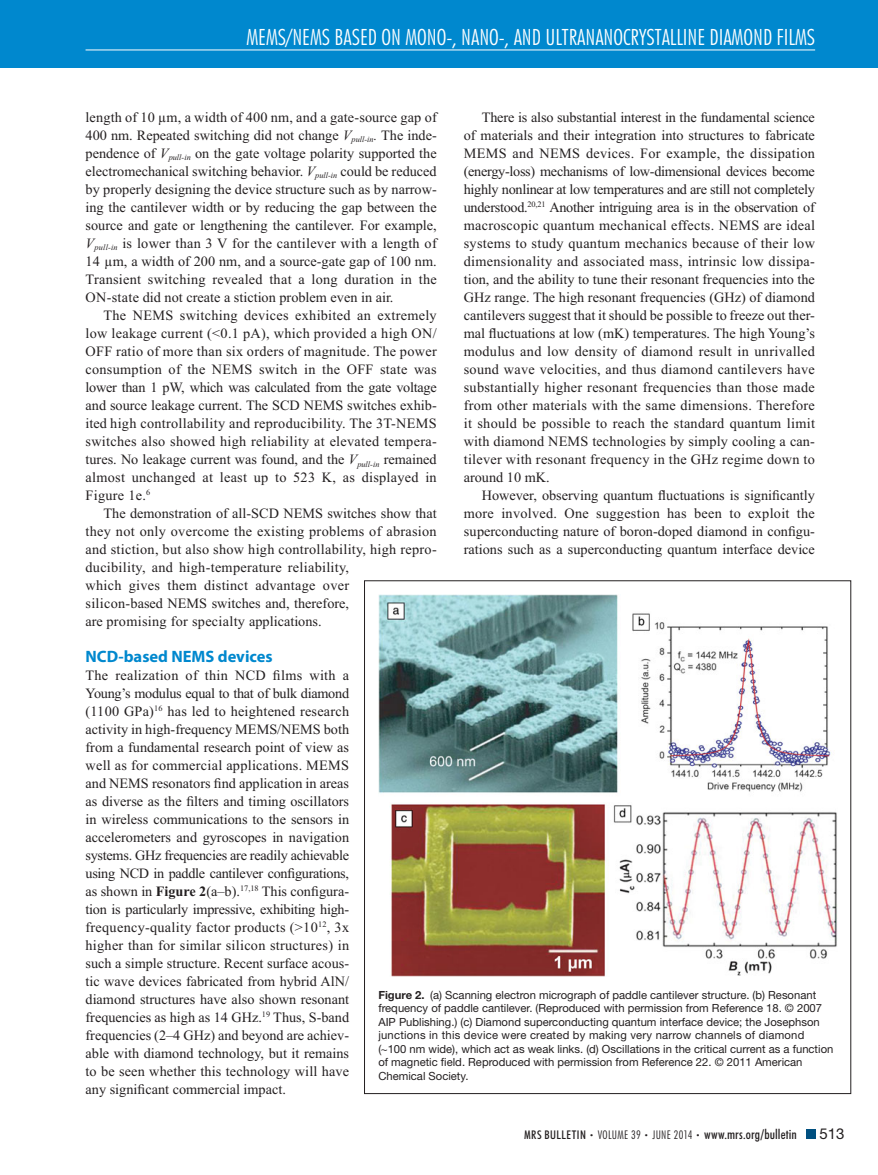
<style>
.page{position:relative;width:878px;height:1175px;background:#fff}
.page>*{position:absolute;margin:0;border:0;box-sizing:border-box;transform-origin:0 0}
.t1{font:300 condensed 22.5px "Futura BT";color:#fff}
.t2{font:700 16.5px "Myriad Pro";color:#0088ce}
.t3{font:15px "Helvetica Neue LT Std";color:#231f20}
.t4{font:14.25px/18px "Times New Roman";letter-spacing:.02em;color:#231f20;text-align:justify}
.t5{font:500 condensed 13.5px "Futura BT";letter-spacing:.01em;color:#231f20}
.t6{font:11.25px/13.5px "Helvetica Neue LT Std";color:#231f20}
.s1{font-style:italic}
.s2{font-weight:700}
.s3{font-family:"Tn Q"}
.s4{font-size:12px}
.s5{font-weight:300;font-size:7.5px}
.s6{font-weight:300;font-size:12px}
</style>
<div class="page">
<div style="left:0;top:0;width:878px;height:68px;background:#0088ce"></div>
<hr style="left:86px;top:50px;width:729px;height:1px;background:#fff">
<div style="left:806px;top:1130px;width:9px;height:8px;background:#005080"></div>
<img style="left:378px;top:594px;width:459px;height:382px">
<h1 class="t1" style="left:246px;top:29px;width:570px">MEMS/NEMS BASED ON MONO-, NANO-, AND ULTRANANOCRYSTALLINE DIAMOND FILMS</h1>
<p class="t4" style="left:85px;top:109px;width:353px">length of 10 µm, a width of 400 nm, and a gate-source gap of 400 nm. Repeated switching did not change <span class="s1">V</span><sub>pull-in</sub><span class="s1">.</span> The inde&shy;pendence of <span class="s1">V</span><sub>pull-in</sub> on the gate voltage polarity supported the electromechanical switching behavior. <span class="s1">V</span><sub>pull-in</sub> could be reduced by properly designing the device structure such as by narrow&shy;ing the cantilever width or by reducing the gap between the source and gate or lengthening the cantilever. For example, <span class="s1">V</span><sub>pull-in</sub> is lower than 3 V for the cantilever with a length of 14 µm, a width of 200 nm, and a source-gate gap of 100 nm.<br>Transient switching revealed that a long duration in the ON-state did not create a stiction problem even in air.</p>
<p class="t4" style="left:85px;top:307px;width:353px;text-indent:18px">The NEMS switching devices exhibited an extremely low leakage current (&lt;0.1 pA), which provided a high ON/ OFF ratio of more than six orders of magnitude. The power consumption of the NEMS switch in the OFF state was lower than 1 pW, which was calculated from the gate voltage and source leakage current. The SCD NEMS switches exhib&shy;ited high controllability and reproducibility. The 3T-NEMS switches also showed high reliability at elevated tempera&shy;tures. No leakage current was found, and the <span class="s1">V</span><sub>pull-in</sub> remained almost unchanged at least up to 523 K, as displayed in Figure 1e . <sup>6</sup></p>
<p class="t4" style="left:85px;top:505px;width:353px;text-align:left;text-indent:18px">The demonstration of all-SCD NEMS switches show that they not only overcome the existing problems of abrasion and stiction, but also show high controllability, high repro&shy;ducibility, and high-temperature reliability,<br>which gives them distinct advantage over<br>silicon-based NEMS switches and, therefore,<br>are promising for specialty applications.</p>
<p class="t2" style="left:86px;top:650px;width:189px">NCD-based NEMS devices</p>
<p class="t4" style="left:85px;top:667px;width:265px">The realization of thin NCD films with a Young’s modulus equal to that of bulk diamond (1100 GPa) <sup>16</sup> has led to heightened research activity in high-frequency MEMS/NEMS both from a fundamental research point of view as well as for commercial applications. MEMS and NEMS resonators find application in areas as diverse as the filters and timing oscillators in wireless communications to the sensors in accelerometers and gyroscopes in navigation systems. GHz frequencies are readily achievable using NCD in paddle cantilever configurations, as shown in <span class="s2">Figure 2</span> (a–b). <sup>17</sup> <sup>,</sup> <sup>18</sup> This configura&shy;tion is particularly impressive, exhibiting high&shy;frequency-quality factor products (&gt;10 <sup>12</sup> , 3x higher than for similar silicon structures) in such a simple structure. Recent surface acous&shy;tic wave devices fabricated from hybrid AlN/ diamond structures have also shown resonant frequencies as high as 14 GHz. <sup>19</sup> Thus, S-band frequencies (2–4 GHz) and beyond are achiev&shy;able with diamond technology, but it remains to be seen whether this technology will have any significant commercial impact.</p>
<p class="t4" style="left:463px;top:109px;width:353px;text-indent:18px">There is also substantial interest in the fundamental science of materials and their integration into structures to fabricate MEMS and NEMS devices. For example, the dissipation (energy-loss) mechanisms of low-dimensional devices become highly nonlinear at low temperatures and are still not completely understood. <sup>20</sup> <sup>,</sup> <sup>21</sup> Another intriguing area is in the observation of macroscopic quantum mechanical effects. NEMS are ideal systems to study quantum mechanics because of their low dimensionality and associated mass, intrinsic low dissipa&shy;tion, and the ability to tune their resonant frequencies into the GHz range. The high resonant frequencies (GHz) of diamond cantilevers suggest that it should be possible to freeze out ther&shy;mal fluctuations at low (mK) temperatures. The high Young’s modulus and low density of diamond result in unrivalled sound wave velocities, and thus diamond cantilevers have substantially higher resonant frequencies than those made from other materials with the same dimensions. Therefore it should be possible to reach the standard quantum limit with diamond NEMS technologies by simply cooling a can&shy;tilever with resonant frequency in the GHz regime down to around 10 mK.</p>
<p class="t4" style="left:464px;top:487px;width:353px;text-indent:18px">However, observing quantum fluctuations is significantly more involved. One suggestion has been to exploit the superconducting nature of boron-doped diamond in configu&shy;rations such as a superconducting quantum interface device</p>
<p class="t6" style="left:378px;top:989px;width:456px"><span class="s2">Figure 2.</span> (a) Scanning electron micrograph of paddle cantilever structure. (b) Resonant frequency of paddle cantilever. (Reproduced with permission from Reference 18. © 2007<br>AIP Publishing.) (c) Diamond superconducting quantum interface device; the Josephson junctions in this device were created by making very narrow channels of diamond<br>( <span class="s3">∼</span>100 nm wide), which act as weak links. (d) Oscillations in the critical current as a function of magnetic field. Reproduced with permission from Reference 22. © 2011 American Chemical Society.</p>
<p class="t5" style="left:524px;top:1129px;width:274px"><span class="s4">MRS BULLETIN</span> <span class="s5">•</span> <span class="s6">VOLUME 39</span> <span class="s5">•</span> <span class="s6">JUNE 2014</span> <span class="s5">•</span> www.mrs.org/bulletin</p>
<p class="t3" style="left:819px;top:1128px;width:27px">513</p>
</div>
